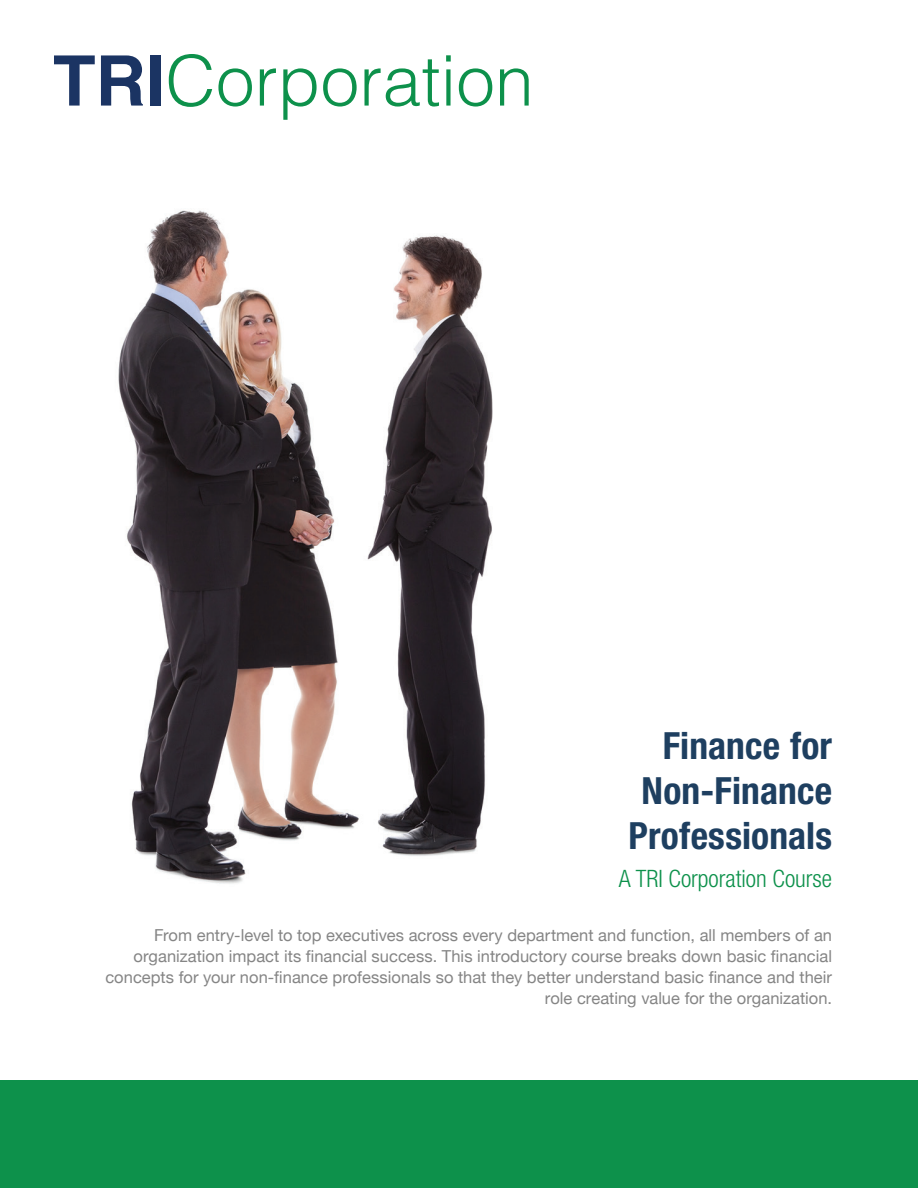
<style>
.page{position:relative;width:918px;height:1188px;background:#fff}
.page>*{position:absolute;margin:0;border:0;box-sizing:border-box;transform-origin:0 0}
.t1{font:700 condensed 37.5px/45px "Helvetica Neue LT Std";letter-spacing:.005em;color:#1e3f60;text-align:right}
.t2{font:300 condensed 24px "Helvetica Neue LT Std";color:#0d914b}
.t3{font:16.5px/21px "Helvetica Neue";letter-spacing:.005em;color:#858585;text-align:right}
</style>
<div class="page">
<img style="left:118px;top:210px;width:375px;height:674px">
<div style="left:0;top:1080px;width:918px;height:108px;background:#0d914b"></div>
<svg style="left:54px;top:55px;width:41px;height:51px"></svg>
<svg style="left:101px;top:55px;width:42px;height:51px"></svg>
<div style="left:150px;top:55px;width:11px;height:51px;background:#1b3463"></div>
<svg style="left:169px;top:54px;width:43px;height:53px"></svg>
<svg style="left:218px;top:68px;width:34px;height:39px"></svg>
<svg style="left:260px;top:68px;width:16px;height:38px"></svg>
<svg style="left:283px;top:68px;width:34px;height:52px"></svg>
<svg style="left:323px;top:68px;width:34px;height:39px"></svg>
<svg style="left:364px;top:59px;width:75px;height:48px"></svg>
<svg style="left:446px;top:55px;width:5px;height:51px"></svg>
<svg style="left:459px;top:68px;width:33px;height:39px"></svg>
<svg style="left:500px;top:68px;width:29px;height:38px"></svg>
<h1 class="t1" style="left:628px;top:723px;width:205px">Finance for<br>Non-Finance<br>Professionals</h1>
<h2 class="t2" style="left:619px;top:864px;width:215px">A TRI Corporation Course</h2>
<p class="t3" style="left:105px;top:924px;width:728px">From entry-level to top executives across every department and function, all members of an organization impact its financial success. This introductory course breaks down basic financial concepts for your non-finance professionals so that they better understand basic finance and their role creating value for the organization.</p>
</div>
